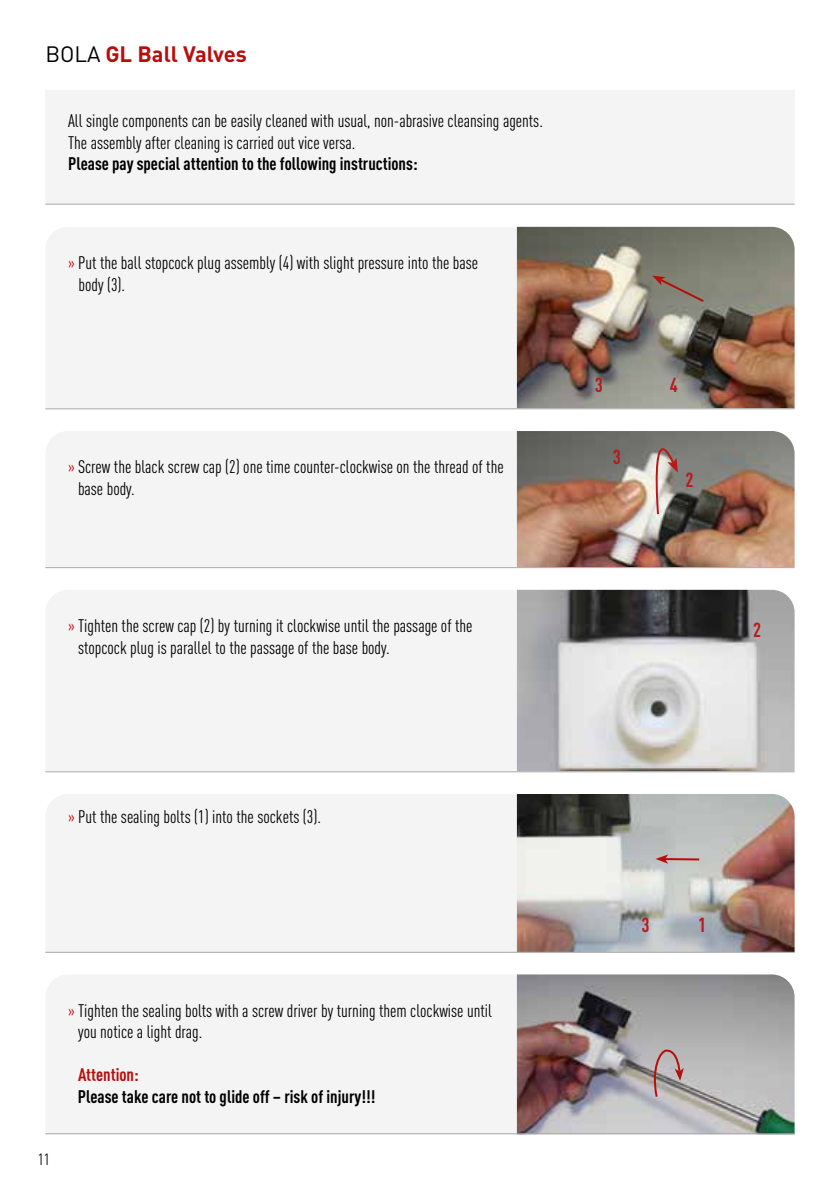
<style>
.page{position:relative;width:840px;height:1191px;background:#fff}
.page>*{position:absolute;margin:0;border:0;box-sizing:border-box;transform-origin:0 0}
.t1{font:700 22px "DIN Pro";color:#b70e0c}
.t2{font:700 condensed 20px "DIN Pro";color:#bb181c}
.t3{font:condensed 18px/21.6px "DIN Pro";color:#000}
.t4{font:700 condensed 18px "DIN Pro";color:#000}
.t5{font:700 condensed 18px "DIN Pro";color:#b70e0c}
.t6{font:condensed 16px "DIN Pro";color:#000}
.s1{font-weight:400;color:#000}
.s2{color:#b70e0c}
</style>
<div class="page">
<div style="left:45px;top:91px;width:749px;height:113px;background:#f4f4f4"></div>
<div style="left:46px;top:227px;width:470px;height:181px;background:#f4f4f4"></div>
<img style="left:516px;top:227px;width:278px;height:181px">
<hr style="left:45px;top:204px;width:749px;height:1px;background:#a8a8a7">
<hr style="left:45px;top:408px;width:749px;height:1px;background:#a8a8a7">
<svg style="left:651px;top:276px;width:54px;height:28px;background:#87796d"></svg>
<div style="left:46px;top:431px;width:470px;height:136px;background:#f4f4f4"></div>
<img style="left:516px;top:431px;width:278px;height:136px">
<hr style="left:45px;top:567px;width:749px;height:1px;background:#a8a8a7">
<svg style="left:649px;top:431px;width:28px;height:85px;background:#ac9c96"></svg>
<div style="left:46px;top:590px;width:470px;height:181px;background:#f4f4f4"></div>
<img style="left:516px;top:590px;width:278px;height:181px">
<hr style="left:45px;top:771px;width:749px;height:1px;background:#a8a8a7">
<div style="left:46px;top:794px;width:470px;height:157px;background:#f4f4f4"></div>
<img style="left:516px;top:794px;width:278px;height:157px">
<hr style="left:45px;top:951px;width:749px;height:1px;background:#a8a8a7">
<div style="left:46px;top:975px;width:470px;height:158px;background:#f4f4f4"></div>
<img style="left:516px;top:974px;width:278px;height:159px">
<hr style="left:45px;top:1133px;width:749px;height:1px;background:#a8a8a7">
<hr style="left:664px;top:858px;width:34px;height:2px;background:#b70e0c">
<svg style="left:655px;top:854px;width:13px;height:9px"></svg>
<svg style="left:650px;top:1048px;width:33px;height:51px;background:#b09c9b"></svg>
<p class="t1" style="left:45px;top:39px;width:203px"><span class="s1">BOLA</span> GL Ball Valves</p>
<p class="t3" style="left:68px;top:110px;width:476px">All single components can be easily cleaned with usual, non-abrasive cleansing agents.<br>The assembly after cleaning is carried out vice versa.</p>
<p class="t4" style="left:68px;top:153px;width:351px">Please pay special attention to the following instructions:</p>
<p class="t3" style="left:79px;top:252px;width:401px;text-indent:-10px"><span class="s2">»</span> Put the ball stopcock plug assembly (4) with slight pressure into the base body (3).</p>
<p class="t3" style="left:78px;top:456px;width:427px;text-indent:-10px"><span class="s2">»</span> Screw the black screw cap (2) one time counter-clockwise on the thread of the base body.</p>
<p class="t2" style="left:594px;top:372px;width:10px">3</p>
<p class="t2" style="left:669px;top:372px;width:10px">4</p>
<p class="t2" style="left:612px;top:444px;width:10px">3</p>
<p class="t2" style="left:685px;top:467px;width:10px">2</p>
<p class="t3" style="left:78px;top:614px;width:396px;text-indent:-10px"><span class="s2">»</span> Tighten the screw cap (2) by turning it clockwise until the passage of the stopcock plug is parallel to the passage of the base body.</p>
<p class="t2" style="left:752px;top:618px;width:10px">2</p>
<p class="t3" style="left:68px;top:805px;width:254px"><span class="s2">»</span> Put the sealing bolts (1) into the sockets (3).</p>
<p class="t6" style="left:38px;top:1150px;width:13px">11</p>
<p class="t3" style="left:78px;top:999px;width:415px;text-indent:-10px"><span class="s2">»</span> Tighten the sealing bolts with a screw driver by turning them clockwise until you notice a light drag.</p>
<p class="t5" style="left:78px;top:1064px;width:62px">Attention:</p>
<p class="t4" style="left:78px;top:1085px;width:299px">Please take care not to glide off – risk of injury!!!</p>
<p class="t2" style="left:641px;top:912px;width:10px">3</p>
<p class="t2" style="left:697px;top:912px;width:10px">1</p>
</div>
